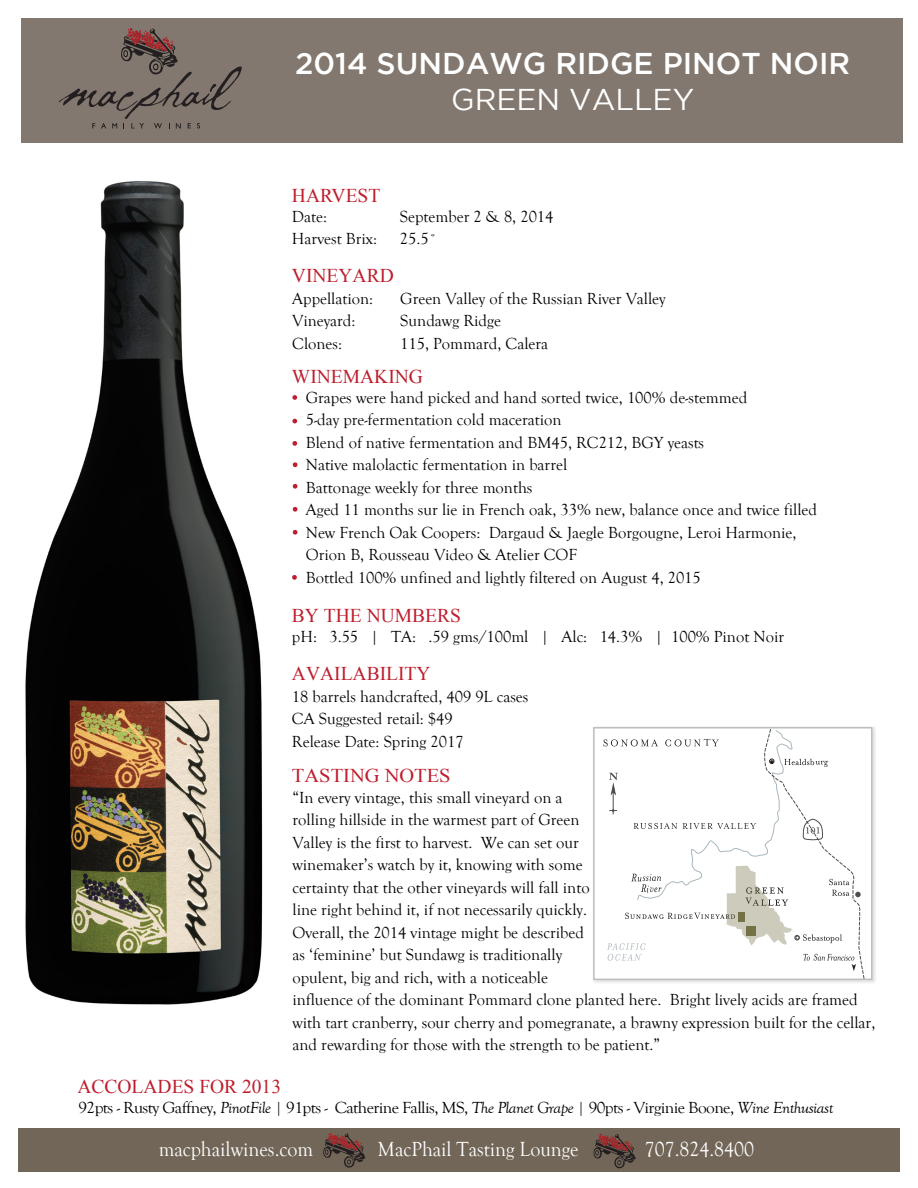
<style>
.page{position:relative;width:918px;height:1188px;background:#fff}
.page>*{position:absolute;margin:0;border:0;box-sizing:border-box;transform-origin:0 0}
.t1{font:500 30px "Gotham";color:#fff}
.t2{font:30px "Gotham";color:#fff}
.t3{font:21px "Goudy Old Style T";color:#fff;scale:.95 1}
.t4{font:19.5px "Times New Roman";color:#be1e2d}
.t5{font:19.5px "Times New Roman";color:#be1e2d;scale:1.05 1}
.t6{font:16.5px/22.5px "Goudy Old Style T";color:#000}
.t7{font:16.5px "Goudy Old Style T";letter-spacing:-.035em;color:#000;scale:1.05 1}
.s1{font-style:italic}
</style>
<div class="page">
<svg style="left:292px;top:395px;width:5px;height:5px"></svg>
<svg style="left:292px;top:419px;width:5px;height:4px"></svg>
<svg style="left:292px;top:441px;width:5px;height:5px"></svg>
<svg style="left:293px;top:484px;width:4px;height:5px"></svg>
<svg style="left:293px;top:507px;width:4px;height:5px"></svg>
<svg style="left:293px;top:530px;width:4px;height:5px"></svg>
<svg style="left:293px;top:462px;width:4px;height:5px"></svg>
<svg style="left:292px;top:575px;width:5px;height:5px"></svg>
<div style="left:21px;top:18px;width:882px;height:124px;background:#82786f"></div>
<svg style="left:59px;top:28px;width:183px;height:101px"></svg>
<img style="left:25px;top:181px;width:238px;height:824px">
<div style="left:593px;top:727px;width:280px;height:253px;background:#fff;border:2px solid #bcbec0"></div>
<svg style="left:604px;top:728px;width:260px;height:251px"></svg>
<div style="left:18px;top:1128px;width:882px;height:44px;background:#726658"></div>
<svg style="left:323px;top:1133px;width:42px;height:35px"></svg>
<svg style="left:593px;top:1134px;width:43px;height:34px"></svg>
<h1 class="t1" style="left:295px;top:46px;width:557px">2014 SUNDAWG RIDGE PINOT NOIR</h1>
<h1 class="t2" style="left:451px;top:82px;width:245px">GREEN VALLEY</h1>
<p class="t4" style="left:292px;top:182px;width:90px">HARVEST</p>
<p class="t6" style="left:292px;top:205px;width:37px">Date:</p>
<p class="t6" style="left:400px;top:205px;width:155px">September 2 &amp; 8, 2014</p>
<p class="t6" style="left:292px;top:228px;width:87px">Harvest Brix:</p>
<p class="t6" style="left:400px;top:228px;width:39px">25.5˚</p>
<p class="t4" style="left:292px;top:262px;width:103px">VINEYARD</p>
<p class="t6" style="left:292px;top:287px;width:82px">Appellation:</p>
<p class="t6" style="left:400px;top:287px;width:267px">Green Valley of the Russian River Valley</p>
<p class="t6" style="left:292px;top:310px;width:65px">Vineyard:</p>
<p class="t6" style="left:400px;top:310px;width:102px">Sundawg Ridge</p>
<p class="t6" style="left:292px;top:332px;width:51px">Clones:</p>
<p class="t6" style="left:400px;top:332px;width:149px">115, Pommard, Calera</p>
<p class="t4" style="left:292px;top:364px;width:133px">WINEMAKING</p>
<p class="t6" style="left:306px;top:387px;width:513px">Grapes were hand picked and hand sorted twice, 100% de-stemmed<br>5-day pre-fermentation cold maceration<br>Blend of native fermentation and BM45, RC212, BGY yeasts<br>Native malolactic fermentation in barrel<br>Battonage weekly for three months<br>Aged 11 months sur lie in French oak, 33% new, balance once and twice filled New French Oak Coopers: Dargaud &amp; Jaegle Borgougne, Leroi Harmonie, Orion B, Rousseau Video &amp; Atelier COF<br>Bottled 100% unfined and lightly filtered on August 4, 2015</p>
<p class="t4" style="left:292px;top:603px;width:171px">BY THE NUMBERS</p>
<p class="t6" style="left:292px;top:626px;width:494px">pH: 3.55 | TA: .59 gms/100ml | Alc: 14.3% | 100% Pinot Noir</p>
<p class="t4" style="left:292px;top:660px;width:140px">AVAILABILITY</p>
<p class="t6" style="left:292px;top:685px;width:238px">18 barrels handcrafted, 409 9L cases<br>CA Suggested retail: $49<br>Release Date: Spring 2017</p>
<p class="t5" style="left:292px;top:763px;width:153px">TASTING NOTES</p>
<p class="t4" style="left:77px;top:1073px;width:205px">ACCOLADES FOR 2013</p>
<p class="t6" style="left:292px;top:786px;width:584px">“In every vintage, this small vineyard on a<br>rolling hillside in the warmest part of Green<br>Valley is the first to harvest. We can set our<br>winemaker’s watch by it, knowing with some<br>certainty that the other vineyards will fall into<br>line right behind it, if not necessarily quickly.<br>Overall, the 2014 vintage might be described<br>as ‘feminine’ but Sundawg is traditionally<br>opulent, big and rich, with a noticeable<br>influence of the dominant Pommard clone planted here. Bright lively acids are framed with tart cranberry, sour cherry and pomegranate, a brawny expression built for the cellar, and rewarding for those with the strength to be patient.”</p>
<p class="t7" style="left:78px;top:1099px;width:721px">92pts - Rusty Gaffney, <span class="s1">PinotFile |</span> 91pts - Catherine Fallis, MS, <span class="s1">The Planet Grape |</span> 90pts - Virginie Boone, <span class="s1">Wine Enthusiast</span></p>
<p class="t3" style="left:159px;top:1138px;width:164px">macphailwines.com</p>
<p class="t3" style="left:378px;top:1138px;width:213px">MacPhail Tasting Lounge</p>
<p class="t3" style="left:645px;top:1138px;width:117px">707.824.8400</p>
</div>
